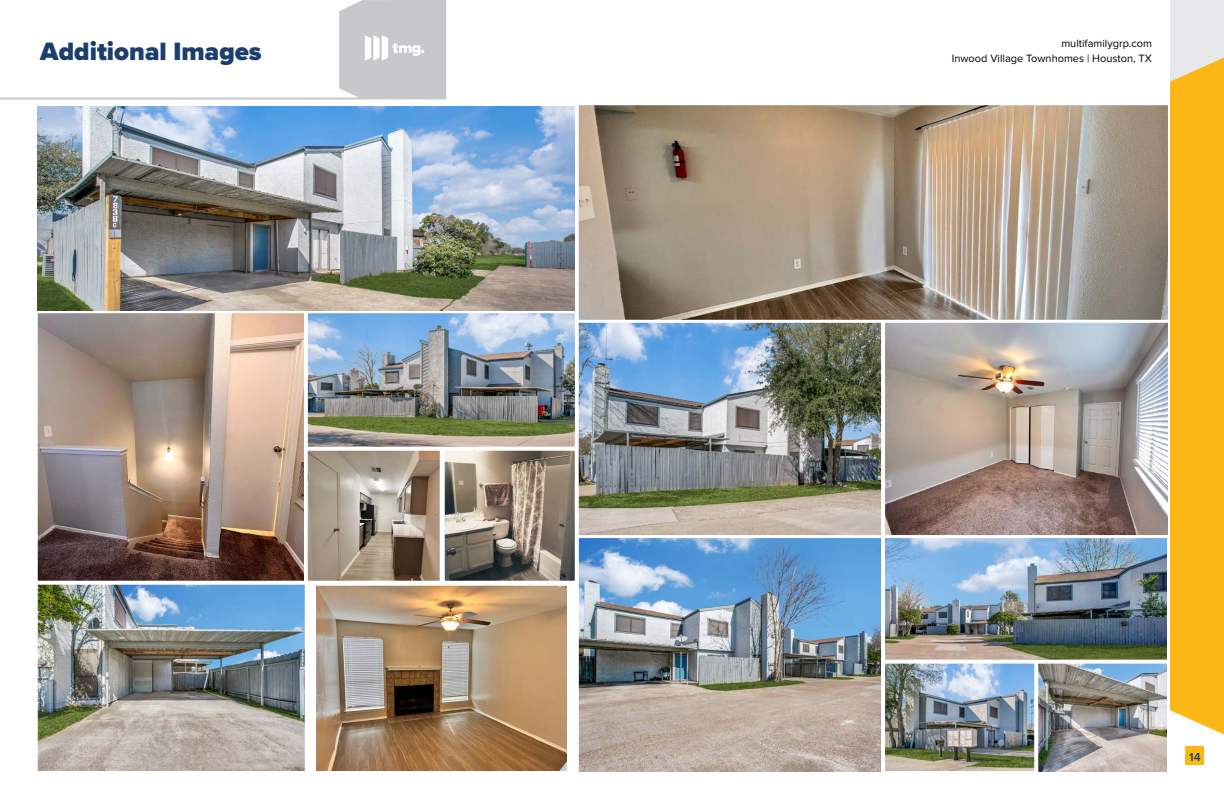
<style>
.page{position:relative;width:1224px;height:792px;background:#fff}
.page>*{position:absolute;margin:0;border:0;box-sizing:border-box;transform-origin:0 0}
.t1{font:900 26px "Proxima Nova";color:#1b3e6f}
.t2{font:600 12px "Proxima Nova";color:#1b3e6f}
.t3{font:11px/15px "Proxima Nova";color:#000;text-align:right}
</style>
<div class="page">
<svg style="left:1170px;top:0;width:54px;height:765px;fill:#fdb714"></svg>
<img style="left:580px;top:106px;width:587px;height:213px">
<div style="left:577px;top:103px;width:593px;height:219px;border:2px solid #fff"></div>
<img style="left:580px;top:324px;width:300px;height:447px">
<div style="left:577px;top:321px;width:306px;height:216px;border:2px solid #fff"></div>
<img style="left:886px;top:324px;width:281px;height:335px">
<div style="left:883px;top:321px;width:287px;height:216px;border:2px solid #fff"></div>
<div style="left:883px;top:536px;width:286px;height:126px;border:2px solid #fff"></div>
<img style="left:886px;top:665px;width:147px;height:105px">
<div style="left:883px;top:662px;width:153px;height:111px;border:2px solid #fff"></div>
<img style="left:1039px;top:665px;width:127px;height:106px">
<div style="left:1036px;top:662px;width:133px;height:112px;border:2px solid #fff"></div>
<div style="left:577px;top:536px;width:306px;height:238px;border:2px solid #fff"></div>
<img style="left:37px;top:106px;width:537px;height:204px">
<img style="left:39px;top:314px;width:264px;height:266px">
<div style="left:36px;top:311px;width:270px;height:272px;border:2px solid #fff"></div>
<img style="left:309px;top:314px;width:265px;height:132px">
<div style="left:306px;top:311px;width:271px;height:138px;border:2px solid #fff"></div>
<img style="left:309px;top:452px;width:130px;height:128px">
<div style="left:306px;top:449px;width:136px;height:134px;border:2px solid #fff"></div>
<img style="left:446px;top:452px;width:128px;height:128px">
<div style="left:443px;top:449px;width:134px;height:134px;border:2px solid #fff"></div>
<img style="left:39px;top:586px;width:265px;height:184px">
<div style="left:36px;top:583px;width:271px;height:190px;border:2px solid #fff"></div>
<img style="left:317px;top:587px;width:249px;height:183px">
<div style="left:307px;top:584px;width:269px;height:189px;border:2px solid #fff"></div>
<svg style="left:0;top:0;width:446px;height:100px"></svg>
<h1 class="t1" style="left:40px;top:32px;width:223px">Additional Images</h1>
<p class="t3" style="left:952px;top:36px;width:202px">multifamilygrp.com<br>Inwood Village Townhomes | Houston, TX</p>
<p class="t2" style="left:1189px;top:748px;width:13px">14</p>
</div>
